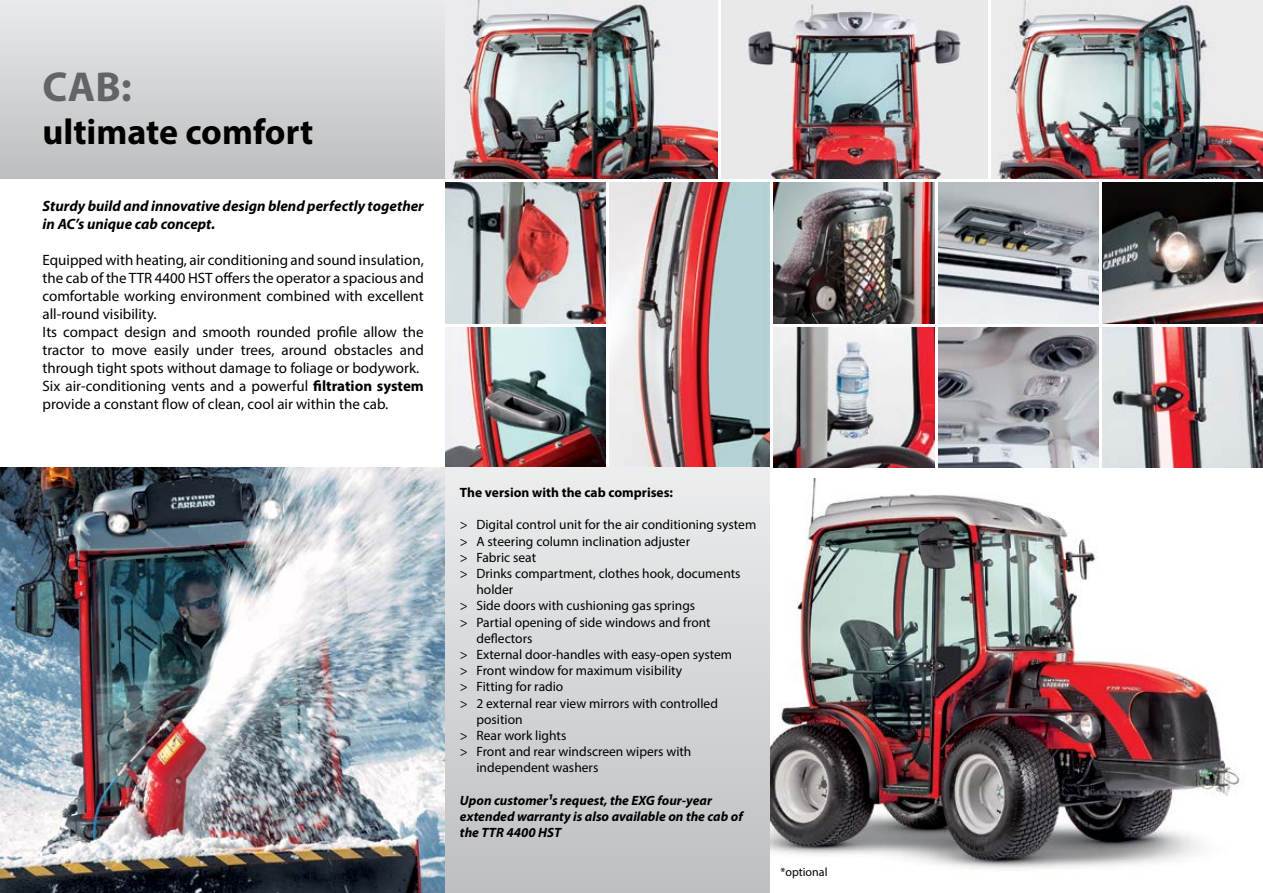
<style>
.page{position:relative;width:1263px;height:893px;background:#fff}
.page>*{position:absolute;margin:0;border:0;box-sizing:border-box;transform-origin:0 0}
.t1{font:700 42px "Myriad Pro";color:#636466}
.t2{font:700 36px "Myriad Pro";color:#000}
.t3{font:15px/18px "Myriad Pro";color:#000}
.t4{font:italic 700 15px/18px "Myriad Pro";color:#000}
.t5{font:13.5px "Myriad Pro";color:#000}
.t6{font:italic 700 13.5px/16.2px "Myriad Pro";color:#000}
.t7{font:700 13.5px "Myriad Pro";color:#000}
.t8{font:12px "Myriad Pro";color:#000}
.s1{font-weight:700}
</style>
<div class="page">
<img style="left:770px;top:479px;width:470px;height:390px">
<div style="left:0;top:0;width:445px;height:179px;background:linear-gradient(to bottom,#e9eaeb,#bcbec0)"></div>
<img style="left:0;top:468px;width:445px;height:425px">
<img style="left:991px;top:0;width:272px;height:179px">
<img style="left:445px;top:0;width:272px;height:179px">
<img style="left:721px;top:0;width:266px;height:179px">
<img style="left:1103px;top:183px;width:160px;height:140px">
<img style="left:938px;top:327px;width:160px;height:141px">
<img style="left:938px;top:183px;width:160px;height:140px">
<img style="left:1103px;top:327px;width:160px;height:141px">
<img style="left:609px;top:183px;width:161px;height:285px">
<img style="left:774px;top:183px;width:160px;height:140px">
<img style="left:445px;top:327px;width:160px;height:141px">
<img style="left:774px;top:327px;width:160px;height:141px">
<img style="left:445px;top:183px;width:160px;height:140px">
<div style="left:445px;top:468px;width:325px;height:425px;background:linear-gradient(to bottom,#ecedee,#bdbfc1)"></div>
<h1 class="t1" style="left:43px;top:59px;width:91px">CAB:</h1>
<h2 class="t2" style="left:43px;top:109px;width:272px">ultimate comfort</h2>
<p class="t4" style="left:43px;top:197px;width:383px">Sturdy build and innovative design blend perfectly together in AC’s unique cab concept.</p>
<p class="t3" style="left:43px;top:251px;width:383px">Equipped with heating, air conditioning and sound insulation, the cab of the TTR 4400 HST offers the operator a spacious and comfortable working environment combined with excellent all-round visibility.<br>Its compact design and smooth rounded profile allow the tractor to move easily under trees, around obstacles and through tight spots without damage to foliage or bodywork.<br>Six air-conditioning vents and a powerful <span class="s1">filtration system </span>provide a constant flow of clean, cool air within the cab.</p>
<p class="t7" style="left:460px;top:484px;width:215px">The version with the cab comprises:</p>
<p class="t5" style="left:460px;top:517px;width:298px">&gt; Digital control unit for the air conditioning system</p>
<p class="t5" style="left:460px;top:533px;width:232px">&gt; A steering column inclination adjuster</p>
<p class="t5" style="left:460px;top:549px;width:78px">&gt; Fabric seat</p>
<p class="t5" style="left:460px;top:565px;width:282px">&gt; Drinks compartment, clothes hook, documents</p>
<p class="t5" style="left:476px;top:581px;width:38px">holder</p>
<p class="t5" style="left:460px;top:598px;width:237px">&gt; Side doors with cushioning gas springs</p>
<p class="t5" style="left:460px;top:614px;width:252px">&gt; Partial opening of side windows and front</p>
<p class="t5" style="left:476px;top:630px;width:57px">deflectors</p>
<p class="t5" style="left:460px;top:646px;width:274px">&gt; External door-handles with easy-open system</p>
<p class="t5" style="left:460px;top:662px;width:224px">&gt; Front window for maximum visibility</p>
<p class="t5" style="left:460px;top:679px;width:105px">&gt; Fitting for radio</p>
<p class="t5" style="left:460px;top:695px;width:259px">&gt; 2 external rear view mirrors with controlled</p>
<p class="t5" style="left:476px;top:711px;width:48px">position</p>
<p class="t5" style="left:460px;top:727px;width:108px">&gt; Rear work lights</p>
<p class="t5" style="left:460px;top:743px;width:233px">&gt; Front and rear windscreen wipers with</p>
<p class="t5" style="left:476px;top:760px;width:123px">independent washers</p>
<p class="t6" style="left:460px;top:792px;width:284px">Upon customer¹s request, the EXG four-year extended warranty is also available on the cab of the TTR 4400 HST</p>
<p class="t8" style="left:780px;top:864px;width:49px">*optional</p>
</div>
